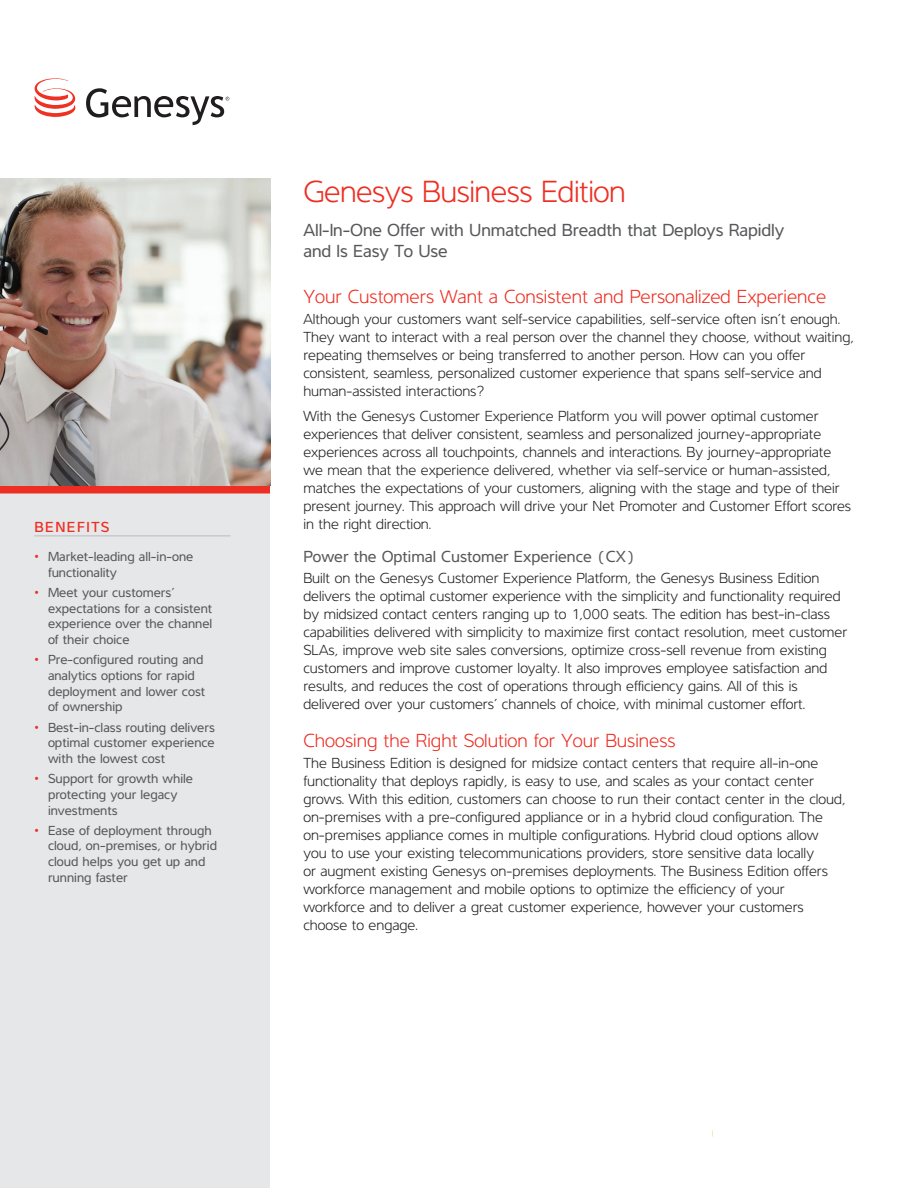
<style>
.page{position:relative;width:918px;height:1188px;background:#fff}
.page>*{position:absolute;margin:0;border:0;box-sizing:border-box;transform-origin:0 0}
.t1{font:300 31.5px "Interval";letter-spacing:-.015em;color:#ee2e22}
.t2{font:300 19.5px "Interval";color:#ee2e22}
.t3{font:18px/21px "Interval";letter-spacing:-.005em;color:#57585a}
.t4{font:16.5px "Interval";color:#57585a}
.t5{font:300 15px/18px "Interval";color:#231f20}
.t6{font:500 15px "Interval";letter-spacing:.1em;color:#ee2e22}
.t7{font:13.5px/15.8px "Interval";color:#57585a}
.s1{font-weight:300;font-size:15px;color:#ee2e22}
</style>
<div class="page">
<div style="left:0;top:490px;width:270px;height:698px;background:#e6e7e9"></div>
<div style="left:0;top:486px;width:270px;height:8px;background:#ee2e22"></div>
<hr style="left:34px;top:535px;width:197px;height:1px;background:#bcbbbf">
<svg style="left:34px;top:78px;width:195px;height:47px"></svg>
<img style="left:0;top:179px;width:270px;height:307px">
<p class="t6" style="left:34px;top:518px;width:77px">BENEFITS</p>
<p class="t7" style="left:48px;top:549px;width:147px;text-indent:-14px"><span class="s1">•</span> Market-leading all-in-one functionality</p>
<p class="t7" style="left:48px;top:584px;width:166px;text-indent:-14px"><span class="s1">•</span> Meet your customers’ expectations for a consistent experience over the channel of their choice</p>
<p class="t7" style="left:48px;top:652px;width:159px;text-indent:-14px"><span class="s1">•</span> Pre-configured routing and analytics options for rapid deployment and lower cost of ownership</p>
<p class="t7" style="left:48px;top:719px;width:168px;text-align:justify;text-indent:-14px"><span class="s1">•</span> Best-in-class routing delivers optimal customer experience with the lowest cost</p>
<p class="t7" style="left:48px;top:771px;width:147px;text-indent:-14px"><span class="s1">•</span> Support for growth while protecting your legacy investments</p>
<p class="t7" style="left:48px;top:822px;width:171px;text-indent:-14px"><span class="s1">•</span> Ease of deployment through cloud, on-premises, or hybrid cloud helps you get up and running faster</p>
<h1 class="t1" style="left:303px;top:173px;width:324px">Genesys Business Edition</h1>
<p class="t3" style="left:303px;top:220px;width:482px">All-In-One Offer with Unmatched Breadth that Deploys Rapidly and Is Easy To Use</p>
<h2 class="t2" style="left:303px;top:285px;width:524px">Your Customers Want a Consistent and Personalized Experience</h2>
<p class="t5" style="left:303px;top:310px;width:552px">Although your customers want self-service capabilities, self-service often isn’t enough.<br>They want to interact with a real person over the channel they choose, without waiting, repeating themselves or being transferred to another person. How can you offer consistent, seamless, personalized customer experience that spans self-service and human-assisted interactions?</p>
<p class="t5" style="left:303px;top:407px;width:549px">With the Genesys Customer Experience Platform you will power optimal customer experiences that deliver consistent, seamless and personalized journey-appropriate experiences across all touchpoints, channels and interactions. By journey-appropriate we mean that the experience delivered, whether via self-service or human-assisted, matches the expectations of your customers, aligning with the stage and type of their present journey. This approach will drive your Net Promoter and Customer Effort scores in the right direction.</p>
<p class="t4" style="left:303px;top:547px;width:333px">Power the Optimal Customer Experience (CX)</p>
<p class="t5" style="left:303px;top:569px;width:545px">Built on the Genesys Customer Experience Platform, the Genesys Business Edition delivers the optimal customer experience with the simplicity and functionality required by midsized contact centers ranging up to 1,000 seats. The edition has best-in-class capabilities delivered with simplicity to maximize first contact resolution, meet customer SLAs, improve web site sales conversions, optimize cross-sell revenue from existing customers and improve customer loyalty. It also improves employee satisfaction and results, and reduces the cost of operations through efficiency gains. All of this is delivered over your customers’ channels of choice, with minimal customer effort.</p>
<h2 class="t2" style="left:303px;top:729px;width:374px">Choosing the Right Solution for Your Business</h2>
<p class="t5" style="left:303px;top:754px;width:544px">The Business Edition is designed for midsize contact centers that require all-in-one functionality that deploys rapidly, is easy to use, and scales as your contact center grows. With this edition, customers can choose to run their contact center in the cloud, on-premises with a pre-configured appliance or in a hybrid cloud configuration. The on-premises appliance comes in multiple configurations. Hybrid cloud options allow you to use your existing telecommunications providers, store sensitive data locally<br>or augment existing Genesys on-premises deployments. The Business Edition offers workforce management and mobile options to optimize the efficiency of your workforce and to deliver a great customer experience, however your customers choose to engage.</p>
</div>
